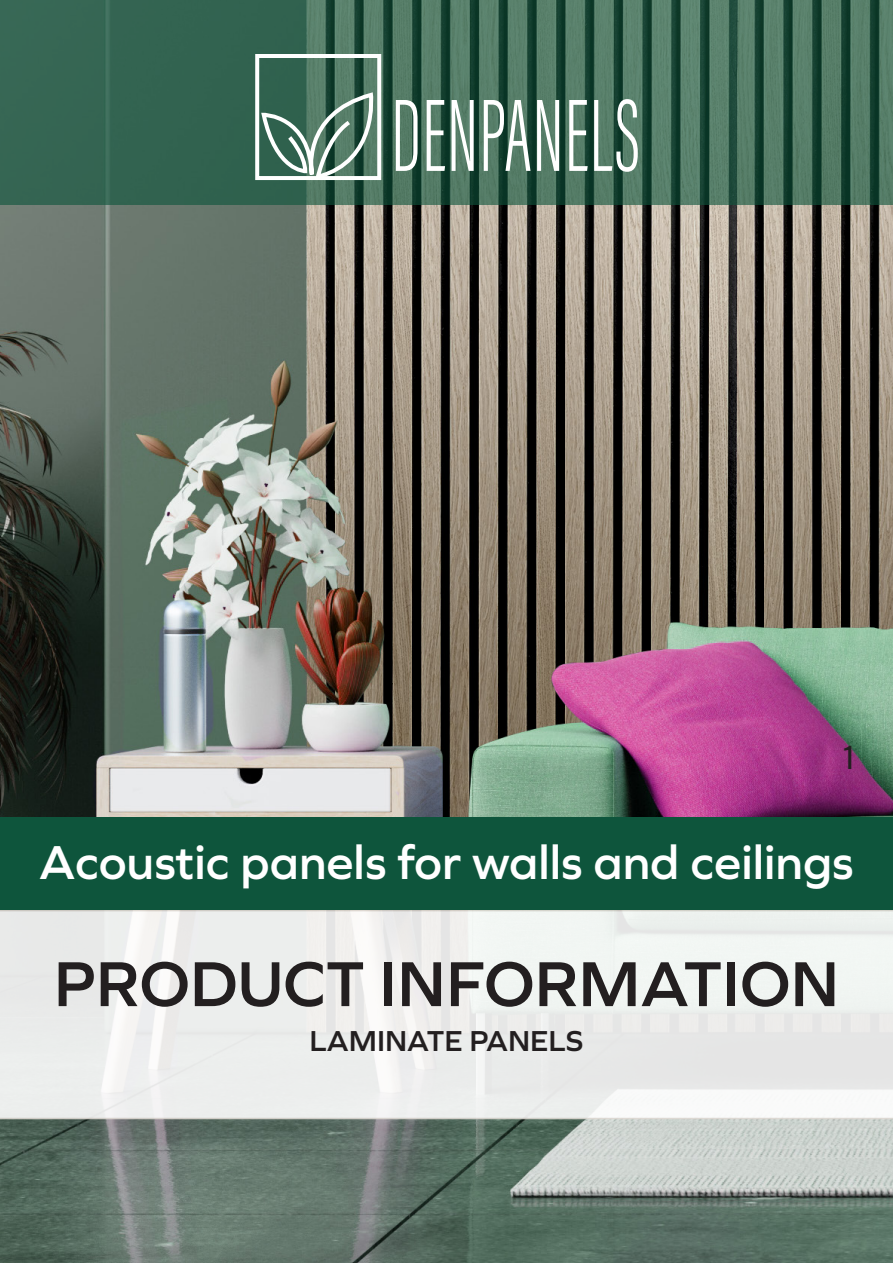
<style>
.page{position:relative;width:893px;height:1263px;background:#fff}
.page>*{position:absolute;margin:0;border:0;box-sizing:border-box;transform-origin:0 0}
.t1{font:600 66px "Graphie";color:#231f20}
.t2{font:600 49.5px "Graphie";color:#fff}
.t3{font:600 30px "Graphie";color:#231f20}
.t4{font:28.5px "Oswald";color:#231f20}
</style>
<div class="page">
<img style="left:0;top:204px;width:893px;height:1059px">
<svg style="left:0;top:0;width:893px;height:204px;background:#3a6653"></svg>
<div style="left:255px;top:54px;width:126px;height:126px;border:4px solid #fff"></div>
<svg style="left:396px;top:100px;width:22px;height:71px"></svg>
<svg style="left:427px;top:100px;width:18px;height:71px"></svg>
<svg style="left:452px;top:100px;width:22px;height:71px"></svg>
<svg style="left:484px;top:100px;width:46px;height:71px"></svg>
<svg style="left:537px;top:100px;width:22px;height:71px"></svg>
<svg style="left:569px;top:100px;width:19px;height:71px"></svg>
<svg style="left:594px;top:99px;width:44px;height:73px"></svg>
<svg style="left:260px;top:77px;width:118px;height:105px"></svg>
<svg style="left:0;top:910px;width:893px;height:209px"></svg>
<div style="left:0;top:817px;width:893px;height:93px;background:#0e553c"></div>
<p class="t4" style="left:843px;top:742px;width:13px">1</p>
<p class="t2" style="left:39px;top:844px;width:816px">Acoustic panels for walls and ceilings</p>
<h1 class="t1" style="left:54px;top:959px;width:787px">PRODUCT INFORMATION</h1>
<p class="t3" style="left:309px;top:1030px;width:276px">LAMINATE PANELS</p>
</div>
